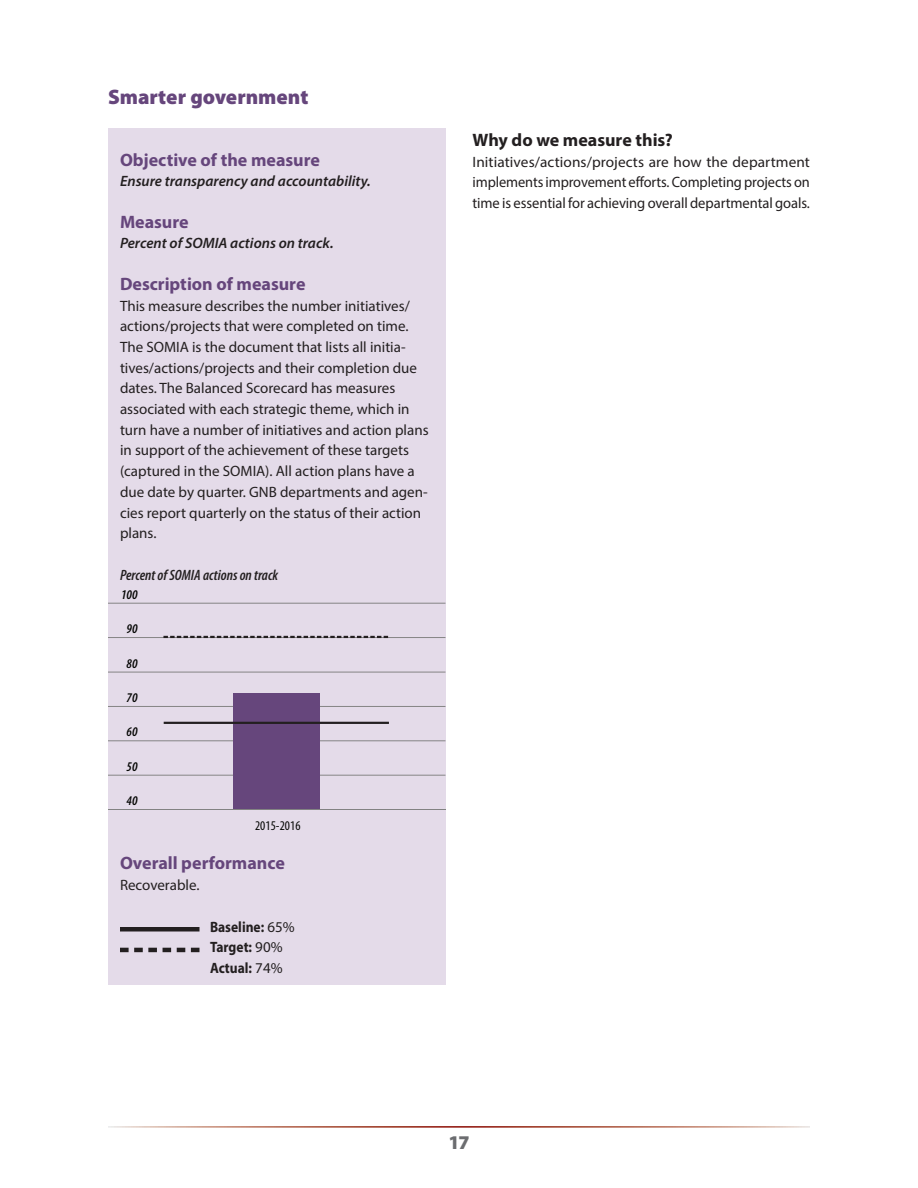
<style>
.page{position:relative;width:918px;height:1188px;background:#fff}
.page>*{position:absolute;margin:0;border:0;box-sizing:border-box;transform-origin:0 0}
.t1{font:900 21px "Myriad Pro";color:#66467c}
.t2{font:900 19.5px "Myriad Pro";color:#6c6d70}
.t3{font:700 18px "Myriad Pro";color:#66467c}
.t4{font:700 18px "Myriad Pro";color:#231f20}
.t5{font:15px/20.7px "Myriad Pro";color:#231f20}
.t6{font:italic 600 15px "Myriad Pro";color:#231f20}
.t7{font:700 15px/20.7px "Myriad Pro";color:#231f20;scale:.9 1}
.t8{font:italic 600 condensed 15px "Myriad Pro";color:#231f20}
.t9{font:italic 600 condensed 13.35px "Myriad Pro";color:#040503}
.t10{font:condensed 13.35px "Myriad Pro";color:#040503}
.s1{font-weight:400}
</style>
<div class="page">
<div style="left:108px;top:128px;width:338px;height:857px;background:#e4dbe9"></div>
<div style="left:120px;top:927px;width:80px;height:5px;background:#231f20"></div>
<svg style="left:120px;top:948px;width:80px;height:4px"></svg>
<hr style="left:108px;top:603px;width:338px;height:1px;background:#828282">
<hr style="left:108px;top:637px;width:338px;height:1px;background:#828282">
<hr style="left:108px;top:672px;width:338px;height:1px;background:#828282">
<hr style="left:108px;top:706px;width:338px;height:1px;background:#828282">
<hr style="left:108px;top:740px;width:338px;height:1px;background:#828282">
<hr style="left:108px;top:775px;width:338px;height:1px;background:#828282">
<div style="left:233px;top:693px;width:87px;height:117px;background:#66467c"></div>
<hr style="left:108px;top:809px;width:338px;height:1px;background:#828282">
<hr style="left:164px;top:722px;width:225px;height:2px;background:#231f20">
<svg style="left:163px;top:636px;width:226px;height:2px"></svg>
<h1 class="t1" style="left:108px;top:83px;width:202px">Smarter government</h1>
<p class="t3" style="left:120px;top:148px;width:202px">Objective of the measure</p>
<p class="t6" style="left:120px;top:172px;width:252px">Ensure transparency and accountability.</p>
<p class="t3" style="left:120px;top:210px;width:70px">Measure</p>
<p class="t6" style="left:120px;top:234px;width:215px">Percent of SOMIA actions on track.</p>
<p class="t3" style="left:120px;top:272px;width:187px">Description of measure</p>
<p class="t5" style="left:120px;top:295px;width:310px">This measure describes the number initiatives/ actions/projects that were completed on time.<br>The SOMIA is the document that lists all initia&shy;tives/actions/projects and their completion due dates. The Balanced Scorecard has measures associated with each strategic theme, which in turn have a number of initiatives and action plans in support of the achievement of these targets (captured in the SOMIA). All action plans have a due date by quarter. GNB departments and agen&shy;cies report quarterly on the status of their action plans.</p>
<p class="t8" style="left:120px;top:565px;width:160px">Percent of SOMIA actions on track</p>
<p class="t9" style="left:121px;top:586px;width:18px">100</p>
<p class="t9" style="left:127px;top:621px;width:12px">90</p>
<p class="t9" style="left:127px;top:655px;width:12px">80</p>
<p class="t9" style="left:127px;top:689px;width:12px">70</p>
<p class="t9" style="left:127px;top:724px;width:12px">60</p>
<p class="t9" style="left:127px;top:758px;width:12px">50</p>
<p class="t9" style="left:127px;top:793px;width:12px">40</p>
<p class="t10" style="left:255px;top:817px;width:47px">2015-2016</p>
<p class="t3" style="left:120px;top:852px;width:166px">Overall performance</p>
<p class="t5" style="left:120px;top:874px;width:81px">Recoverable.</p>
<p class="t7" style="left:210px;top:916px;width:96px">Baseline: <span class="s1">65%<br></span>Target: <span class="s1">90%<br></span>Actual: <span class="s1">74%</span></p>
<p class="t4" style="left:472px;top:128px;width:202px">Why do we measure this?</p>
<p class="t5" style="left:472px;top:151px;width:339px;text-align:justify">Initiatives/actions/projects are how the department implements improvement efforts. Completing projects on time is essential for achieving overall departmental goals.</p>
<h2 class="t2" style="left:448px;top:1129px;width:23px">17</h2>
</div>
